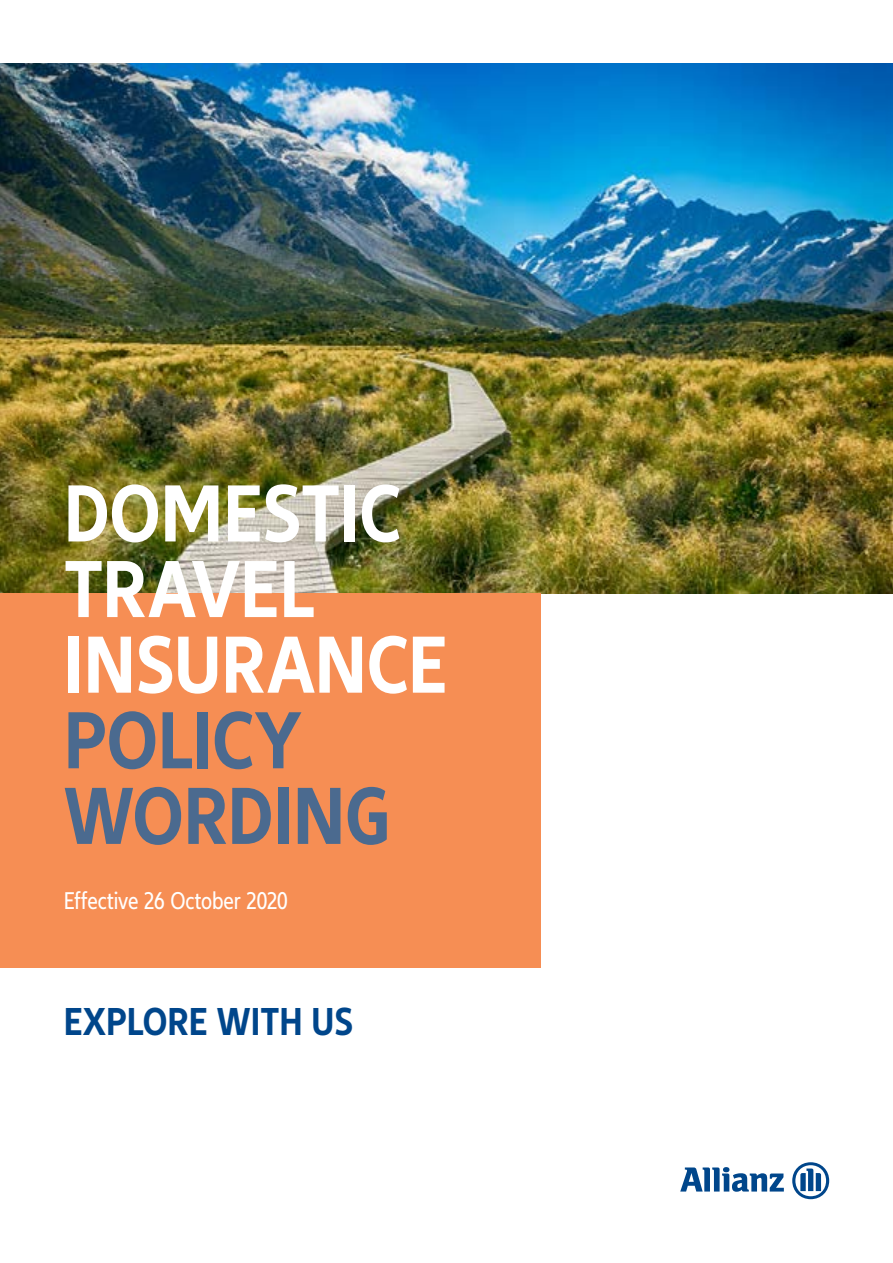
<style>
.page{position:relative;width:893px;height:1263px;background:#fff}
.page>*{position:absolute;margin:0;border:0;box-sizing:border-box;transform-origin:0 0}
.t1{font:700 condensed 84px/75.6px "Allianz Neo";color:#fff}
.t2{font:700 condensed 84px/75.6px "Allianz Neo";color:#4b6a8f}
.t3{font:700 condensed 40.5px "Allianz Neo";color:#00468b}
.t4{font:condensed 25.2px "Allianz Neo";letter-spacing:-.005em;color:#fff}
</style>
<div class="page">
<img style="left:0;top:64px;width:893px;height:529px">
<div style="left:0;top:593px;width:540px;height:375px;background:#f68e54"></div>
<svg style="left:680px;top:1167px;width:104px;height:25px"></svg>
<svg style="left:792px;top:1162px;width:37px;height:37px"></svg>
<p class="t1" style="left:64px;top:478px;width:385px">DOMESTIC<br>TRAVEL<br>INSURANCE</p>
<p class="t2" style="left:64px;top:704px;width:328px">POLICY<br>WORDING</p>
<p class="t4" style="left:64px;top:886px;width:226px">Effective 26 October 2020</p>
<p class="t3" style="left:64px;top:998px;width:291px">EXPLORE WITH US</p>
</div>
